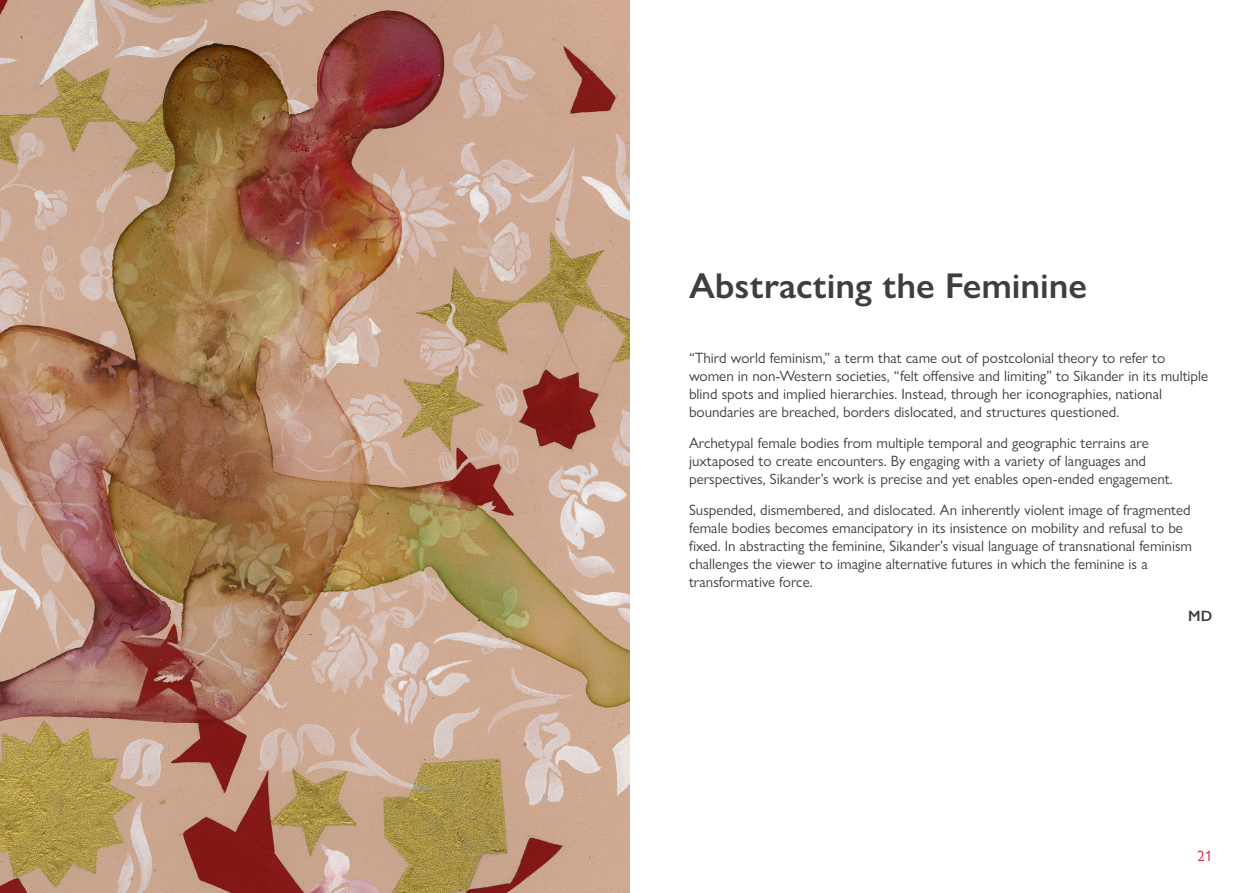
<style>
.page{position:relative;width:1259px;height:893px;background:#fff}
.page>*{position:absolute;margin:0;border:0;box-sizing:border-box;transform-origin:0 0}
.t1{font:600 36px "Gill Sans Nova";color:#3e3e3f}
.t2{font:15px/18px "Gill Sans Nova";color:#3e3e3f}
.t3{font:15px "Gill Sans Nova";color:#e51d31}
.t4{font:600 15px "Gill Sans Nova";color:#3e3e3f}
</style>
<div class="page">
<img style="left:0;top:0;width:629px;height:893px">
<h1 class="t1" style="left:689px;top:264px;width:400px">Abstracting the Feminine</h1>
<p class="t2" style="left:689px;top:349px;width:521px">“Third world feminism,” a term that came out of postcolonial theory to refer to women in non-Western societies, “felt offensive and limiting” to Sikander in its multiple blind spots and implied hierarchies. Instead, through her iconographies, national boundaries are breached, borders dislocated, and structures questioned.</p>
<p class="t2" style="left:689px;top:434px;width:485px">Archetypal female bodies from multiple temporal and geographic terrains are juxtaposed to create encounters. By engaging with a variety of languages and perspectives, Sikander’s work is precise and yet enables open-ended engagement.</p>
<p class="t2" style="left:689px;top:500px;width:504px">Suspended, dismembered, and dislocated. An inherently violent image of fragmented female bodies becomes emancipatory in its insistence on mobility and refusal to be fixed. In abstracting the feminine, Sikander’s visual language of transnational feminism challenges the viewer to imagine alternative futures in which the feminine is a transformative force.</p>
<p class="t4" style="left:1188px;top:607px;width:25px">MD</p>
<p class="t3" style="left:1197px;top:847px;width:16px">21</p>
</div>
